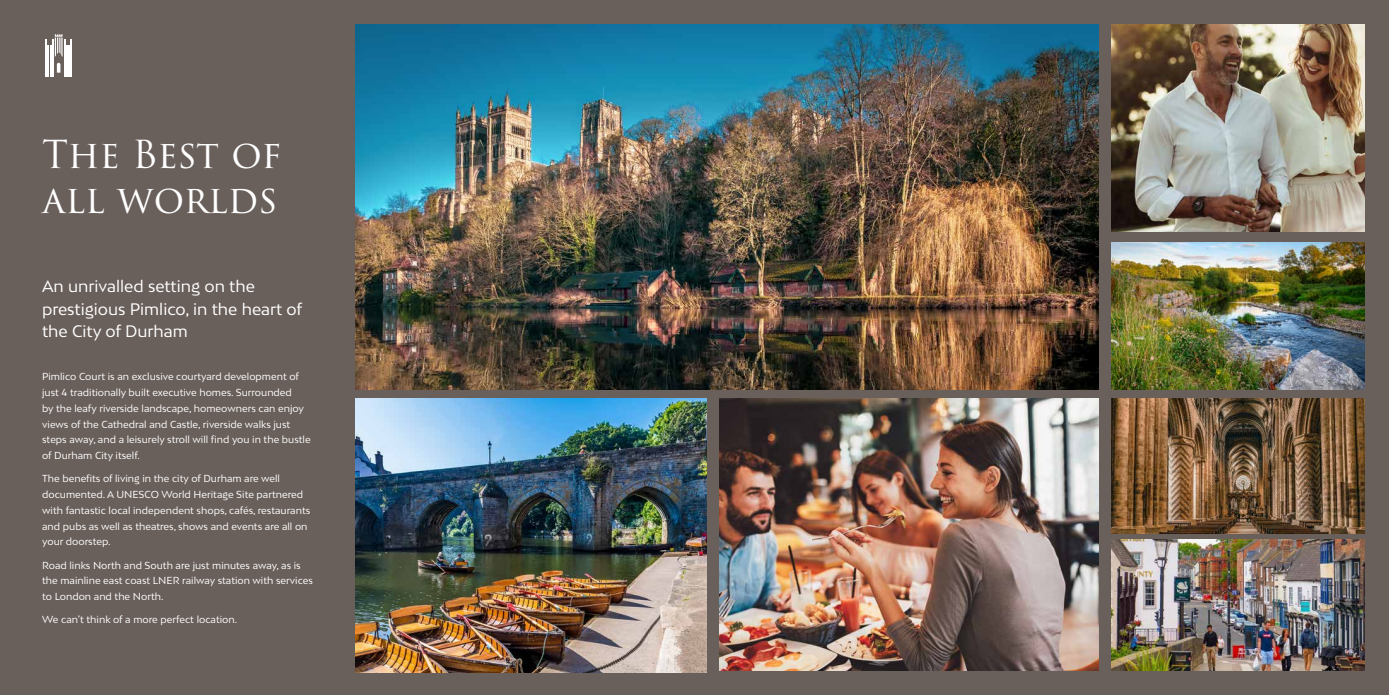
<style>
.page{position:relative;width:1389px;height:695px;background:#fff}
.page>*{position:absolute;margin:0;border:0;box-sizing:border-box;transform-origin:0 0}
.t1{font:37.62px/44.6px "Trajan Pro 3";letter-spacing:-.01em;color:#fff}
.t2{font:15.75px/22.8px "Bw Mitga";color:#fff}
.t3{font:9.62px/15.8px "Bw Mitga";color:#fff}
</style>
<div class="page">
<div style="left:0;top:0;width:1389px;height:694px;background:#695f5b"></div>
<img style="left:356px;top:25px;width:743px;height:364px">
<img style="left:1111px;top:399px;width:253px;height:134px">
<img style="left:719px;top:399px;width:380px;height:271px">
<img style="left:1111px;top:25px;width:253px;height:206px">
<img style="left:1111px;top:539px;width:253px;height:131px">
<img style="left:356px;top:399px;width:351px;height:273px">
<img style="left:1111px;top:242px;width:253px;height:147px">
<hr style="left:46px;top:40px;width:1px;height:37px;background:#fff">
<hr style="left:52px;top:40px;width:1px;height:37px;background:#fff">
<hr style="left:48px;top:45px;width:1px;height:32px;background:#fff">
<hr style="left:50px;top:45px;width:1px;height:32px;background:#fff">
<hr style="left:64px;top:40px;width:1px;height:37px;background:#fff">
<hr style="left:71px;top:40px;width:1px;height:37px;background:#fff">
<hr style="left:66px;top:45px;width:1px;height:32px;background:#fff">
<hr style="left:68px;top:45px;width:2px;height:32px;background:#fff">
<svg style="left:55px;top:34px;width:8px;height:23px"></svg>
<svg style="left:57px;top:63px;width:3px;height:10px"></svg>
<h1 class="t1" style="left:42px;top:134px;width:241px">The Best of all worlds</h1>
<h2 class="t2" style="left:42px;top:274px;width:262px">An unrivalled setting on the prestigious Pimlico, in the heart of the City of Durham</h2>
<p class="t3" style="left:42px;top:368px;width:270px">Pimlico Court is an exclusive courtyard development of just 4 traditionally built executive homes. Surrounded<br>by the leafy riverside landscape, homeowners can enjoy views of the Cathedral and Castle, riverside walks just steps away, and a leisurely stroll will find you in the bustle of Durham City itself.</p>
<p class="t3" style="left:42px;top:470px;width:270px">The benefits of living in the city of Durham are well documented. A UNESCO World Heritage Site partnered with fantastic local independent shops, cafés, restaurants and pubs as well as theatres, shows and events are all on your doorstep.</p>
<p class="t3" style="left:42px;top:557px;width:272px">Road links North and South are just minutes away, as is the mainline east coast LNER railway station with services to London and the North.</p>
<p class="t3" style="left:42px;top:611px;width:197px">We can’t think of a more perfect location.</p>
</div>
